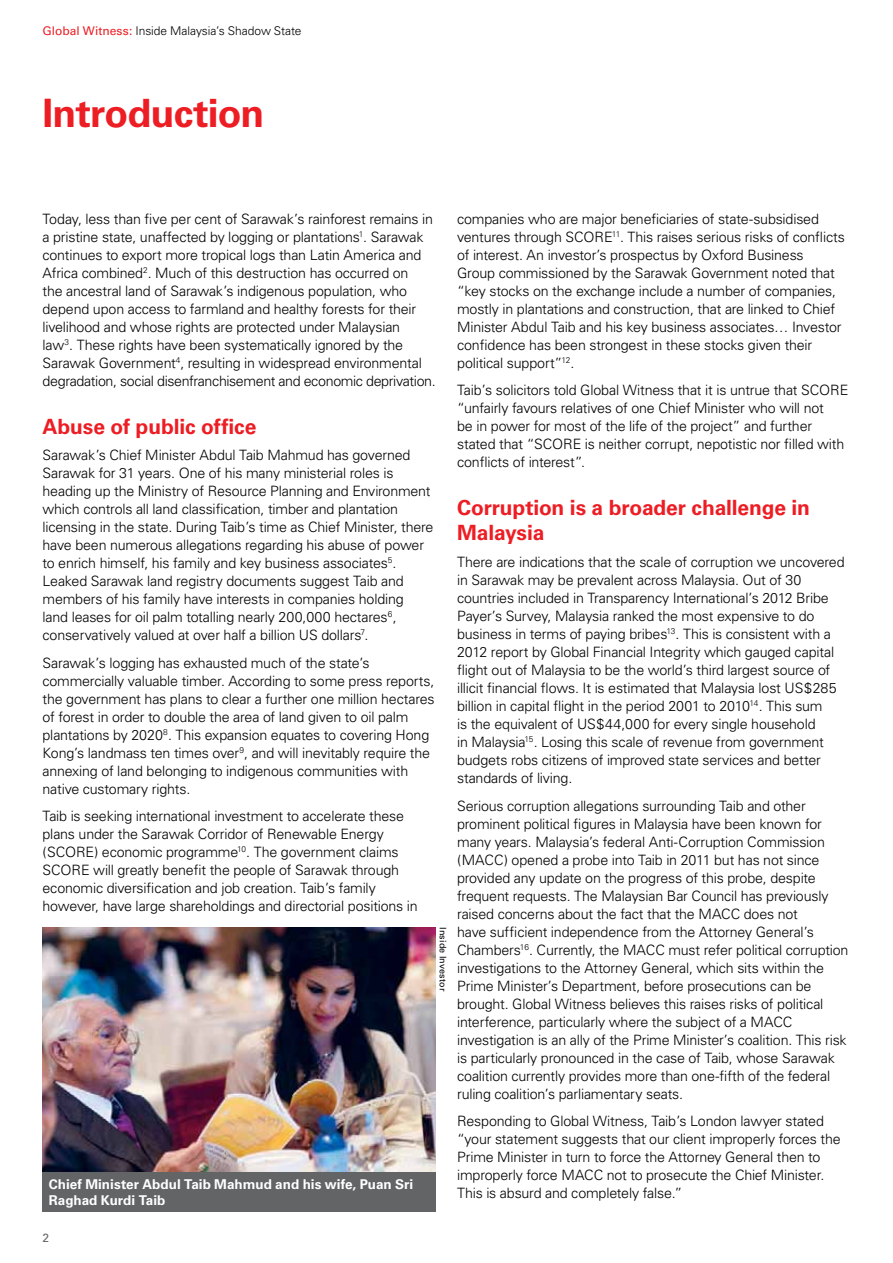
<style>
.page{position:relative;width:893px;height:1263px;background:#fff}
.page>*{position:absolute;margin:0;border:0;box-sizing:border-box;transform-origin:0 0}
.t1{font:700 39px "Univers";letter-spacing:-.02em;color:#ed1d24}
.t2{font:700 21px/25.5px "Univers";letter-spacing:-.005em;color:#ed1d24}
.t3{font:300 14.25px/18px "Univers";letter-spacing:-.015em;color:#000}
.t4{font:700 13.5px/16.5px "Univers";color:#fff}
.t5{font:300 12px "Univers";letter-spacing:-.005em;color:#000}
.t6{font:12px "Univers";color:#636466}
.t7{font:9px "Univers";letter-spacing:.015em;color:#000}
.s1{font-weight:400;color:#ed1d24}
</style>
<div class="page">
<div style="left:43px;top:1171px;width:393px;height:41px;background:#636466"></div>
<img style="left:43px;top:927px;width:393px;height:244px">
<p class="t5" style="left:43px;top:24px;width:260px"><span class="s1">Global Witness:</span> Inside Malaysia’s Shadow State</p>
<h1 class="t1" style="left:43px;top:90px;width:223px">Introduction</h1>
<p class="t3" style="left:43px;top:210px;width:395px">Today, less than five per cent of Sarawak’s rainforest remains in a pristine state, unaffected by logging or plantations<sup>1</sup>. Sarawak continues to export more tropical logs than Latin America and Africa combined<sup>2</sup>. Much of this destruction has occurred on<br>the ancestral land of Sarawak’s indigenous population, who depend upon access to farmland and healthy forests for their livelihood and whose rights are protected under Malaysian<br>law<sup>3</sup>. These rights have been systematically ignored by the Sarawak Government<sup>4</sup>, resulting in widespread environmental degradation, social disenfranchisement and economic deprivation.</p>
<h2 class="t2" style="left:43px;top:414px;width:215px">Abuse of public office</h2>
<p class="t3" style="left:43px;top:446px;width:392px">Sarawak’s Chief Minister Abdul Taib Mahmud has governed Sarawak for 31 years. One of his many ministerial roles is heading up the Ministry of Resource Planning and Environment which controls all land classification, timber and plantation licensing in the state. During Taib’s time as Chief Minister, there have been numerous allegations regarding his abuse of power to enrich himself, his family and key business associates<sup>5</sup>.<br>Leaked Sarawak land registry documents suggest Taib and members of his family have interests in companies holding<br>land leases for oil palm totalling nearly 200,000 hectares<sup>6</sup>, conservatively valued at over half a billion US dollars<sup>7</sup>.</p>
<p class="t3" style="left:43px;top:653px;width:394px">Sarawak’s logging has exhausted much of the state’s commercially valuable timber. According to some press reports, the government has plans to clear a further one million hectares of forest in order to double the area of land given to oil palm plantations by 2020<sup>8</sup>. This expansion equates to covering Hong Kong’s landmass ten times over<sup>9</sup>, and will inevitably require the annexing of land belonging to indigenous communities with native customary rights.</p>
<p class="t3" style="left:43px;top:807px;width:377px">Taib is seeking international investment to accelerate these plans under the Sarawak Corridor of Renewable Energy (SCORE) economic programme<sup>10</sup>. The government claims SCORE will greatly benefit the people of Sarawak through economic diversification and job creation. Taib’s family however, have large shareholdings and directorial positions in</p>
<p class="t7" style="left:448px;top:927px;width:66px;rotate:90deg">Inside Investor</p>
<p class="t4" style="left:49px;top:1176px;width:366px">Chief Minister Abdul Taib Mahmud and his wife, Puan Sri<br>Raghad Kurdi Taib</p>
<p class="t6" style="left:43px;top:1231px;width:8px">2</p>
<p class="t3" style="left:457px;top:210px;width:389px">companies who are major beneficiaries of state-subsidised ventures through SCORE<sup>11</sup>. This raises serious risks of conflicts of interest. An investor’s prospectus by Oxford Business Group commissioned by the Sarawak Government noted that “key stocks on the exchange include a number of companies, mostly in plantations and construction, that are linked to Chief Minister Abdul Taib and his key business associates… Investor confidence has been strongest in these stocks given their political support”<sup>12</sup>.</p>
<p class="t3" style="left:457px;top:381px;width:393px">Taib’s solicitors told Global Witness that it is untrue that SCORE “unfairly favours relatives of one Chief Minister who will not<br>be in power for most of the life of the project” and further stated that “SCORE is neither corrupt, nepotistic nor filled with conflicts of interest”.</p>
<h2 class="t2" style="left:457px;top:495px;width:354px">Corruption is a broader challenge in<br>Malaysia</h2>
<p class="t3" style="left:457px;top:553px;width:389px">There are indications that the scale of corruption we uncovered in Sarawak may be prevalent across Malaysia. Out of 30 countries included in Transparency International’s 2012 Bribe Payer’s Survey, Malaysia ranked the most expensive to do business in terms of paying bribes<sup>13</sup>. This is consistent with a 2012 report by Global Financial Integrity which gauged capital flight out of Malaysia to be the world’s third largest source of illicit financial flows. It is estimated that Malaysia lost US$285 billion in capital flight in the period 2001 to 2010<sup>14</sup>. This sum<br>is the equivalent of US$44,000 for every single household<br>in Malaysia<sup>15</sup>. Losing this scale of revenue from government budgets robs citizens of improved state services and better standards of living.</p>
<p class="t3" style="left:457px;top:796px;width:393px">Serious corruption allegations surrounding Taib and other prominent political figures in Malaysia have been known for many years. Malaysia’s federal Anti-Corruption Commission (MACC) opened a probe into Taib in 2011 but has not since provided any update on the progress of this probe, despite frequent requests. The Malaysian Bar Council has previously raised concerns about the fact that the MACC does not<br>have sufficient independence from the Attorney General’s Chambers<sup>16</sup>. Currently, the MACC must refer political corruption investigations to the Attorney General, which sits within the Prime Minister’s Department, before prosecutions can be brought. Global Witness believes this raises risks of political interference, particularly where the subject of a MACC investigation is an ally of the Prime Minister’s coalition. This risk is particularly pronounced in the case of Taib, whose Sarawak coalition currently provides more than one-fifth of the federal ruling coalition’s parliamentary seats.</p>
<p class="t3" style="left:457px;top:1112px;width:385px">Responding to Global Witness, Taib’s London lawyer stated “your statement suggests that our client improperly forces the Prime Minister in turn to force the Attorney General then to improperly force MACC not to prosecute the Chief Minister.<br>This is absurd and completely false.”</p>
</div>
